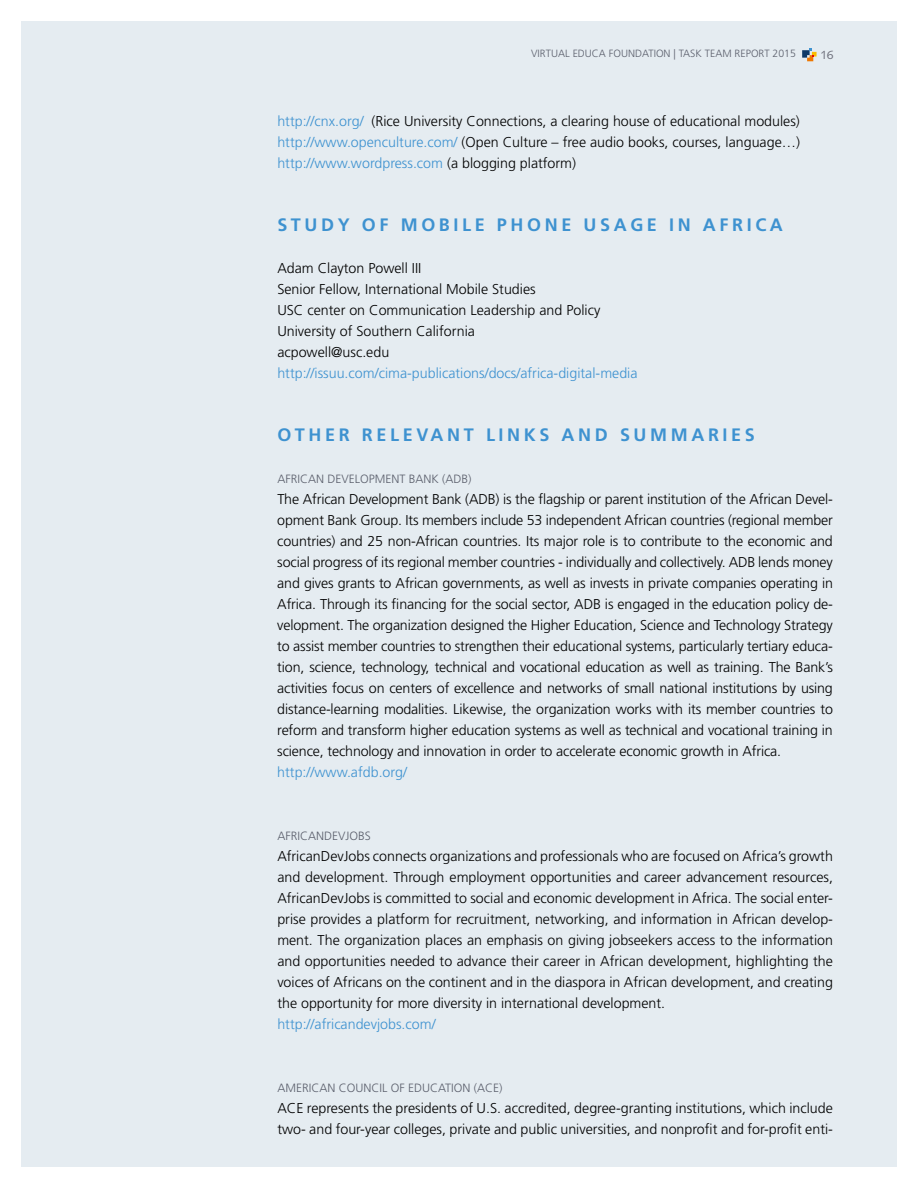
<style>
.page{position:relative;width:918px;height:1188px;background:#fff}
.page>*{position:absolute;margin:0;border:0;box-sizing:border-box;transform-origin:0 0}
.t1{font:700 18px "Frutiger LT Std";letter-spacing:.2em;color:#3e92d0}
.t2{font:300 14.25px/21px "Frutiger LT Std";color:#000;text-align:justify}
.t3{font:300 14.25px "Frutiger LT Std";color:#3e92d0}
.t4{font:300 12px "Frutiger LT Std";color:#5b5f6c}
.t5{font:12px "Syntax LT Std";color:#6f717d}
.t6{font:300 10.5px "Frutiger LT Std";color:#5b5f6c}
.s1{color:#3e92d0}
</style>
<div class="page">
<div style="left:21px;top:21px;width:876px;height:1146px;background:#e5ecf1"></div>
<svg style="left:802px;top:48px;width:15px;height:13px"></svg>
<p class="t6" style="left:531px;top:48px;width:266px">Virtual Educa Foundation | Task Team Re port 2015</p>
<p class="t5" style="left:820px;top:47px;width:14px">16</p>
<p class="t2" style="left:277px;top:111px;width:524px"><span class="s1">http://cnx.org/</span> (Rice U niversity C onnections, a clearing house of educational modules) <span class="s1">http://www.openculture.com/</span> (Open C ulture – free audio books, courses, language…) <span class="s1">http://www.wordpress.com</span> (a blogging platform)</p>
<p class="t1" style="left:277px;top:214px;width:507px">STUDY OF M OB ILE PHONE USAG E IN AF RICA</p>
<p class="t2" style="left:277px;top:258px;width:260px;text-align:left">Adam Clayton Powell III<br>Senior Fellow, International Mobile Studies<br>USC</p>
<p class="t2" style="left:277px;top:300px;width:325px;text-align:left;text-indent:30px">center on Communication Leadership and Policy<br>U niversity of Southern California<br>acpowell@usc.edu</p>
<p class="t3" style="left:277px;top:365px;width:362px">http://issuu.com/cima-publications/docs/africa-digital-media</p>
<p class="t1" style="left:277px;top:424px;width:392px">OTHER RELEVANT LINKS AND SUMM</p>
<p class="t1" style="left:691px;top:424px;width:65px">ARIES</p>
<p class="t4" style="left:277px;top:472px;width:58px">African Deve</p>
<p class="t4" style="left:355px;top:472px;width:118px">lopment Bank (AD B)</p>
<p class="t2" style="left:277px;top:489px;width:557px">The African Development Bank (AD B) is the flagship or parent institution of the African Devel&shy;opment Bank Group. Its members include 53 independent African countries (regional member countries) and 25 non-African countries. Its major role is to contribute to the economic and social progress of its regional member countries - individually and collectively. AD B lends money and gives grants to African governments, as well as invests in private companies operating in Africa. Through its financing for the social sector, AD B is engaged in the education policy de&shy;velopment. The organization designed the Higher Education, Science and Technology Strategy to assist member countries to strengthen their educational systems, particularly tertiary educa&shy;tion, science, technology, technical and vocational education as well as training. The Bank’s activities focus on centers of excellence and networks of small national institutions by using distance-learning modalities. Likewise, the organization works with its member countries to reform and transform higher education systems as well as technical and vocational training in science, technology and innovation in order to accelerate economic growth in Africa.</p>
<p class="t3" style="left:277px;top:764px;width:131px">http://www.afdb.org/</p>
<p class="t4" style="left:277px;top:829px;width:95px">AfricanDevJobs</p>
<p class="t2" style="left:277px;top:846px;width:557px">AfricanDevJobs connects organizations and professionals who are focused on Africa’s growth and development. Through employment opportunities and career advancement resources, AfricanDevJobs is committed to social and economic development in Africa. The social enter&shy;prise provides a platform for recruitment, networking, and information in African develop&shy;ment. The organization places an emphasis on giving jobseekers access to the information and opportunities needed to advance their career in African development, highlighting the voices of Africans on the continent and in the diaspora in African development, and creating the opportunity for more diversity in international development.</p>
<p class="t3" style="left:277px;top:1016px;width:160px">http://africandevjobs.com/</p>
<p class="t4" style="left:277px;top:1081px;width:227px">American Council of Education (AC E)</p>
<p class="t2" style="left:277px;top:1098px;width:557px">AC E represents the presidents of U .S. accredited, degree-granting institutions, which include two- and four-year colleges, private and public universities, and nonprofit and for-profit enti-</p>
</div>
